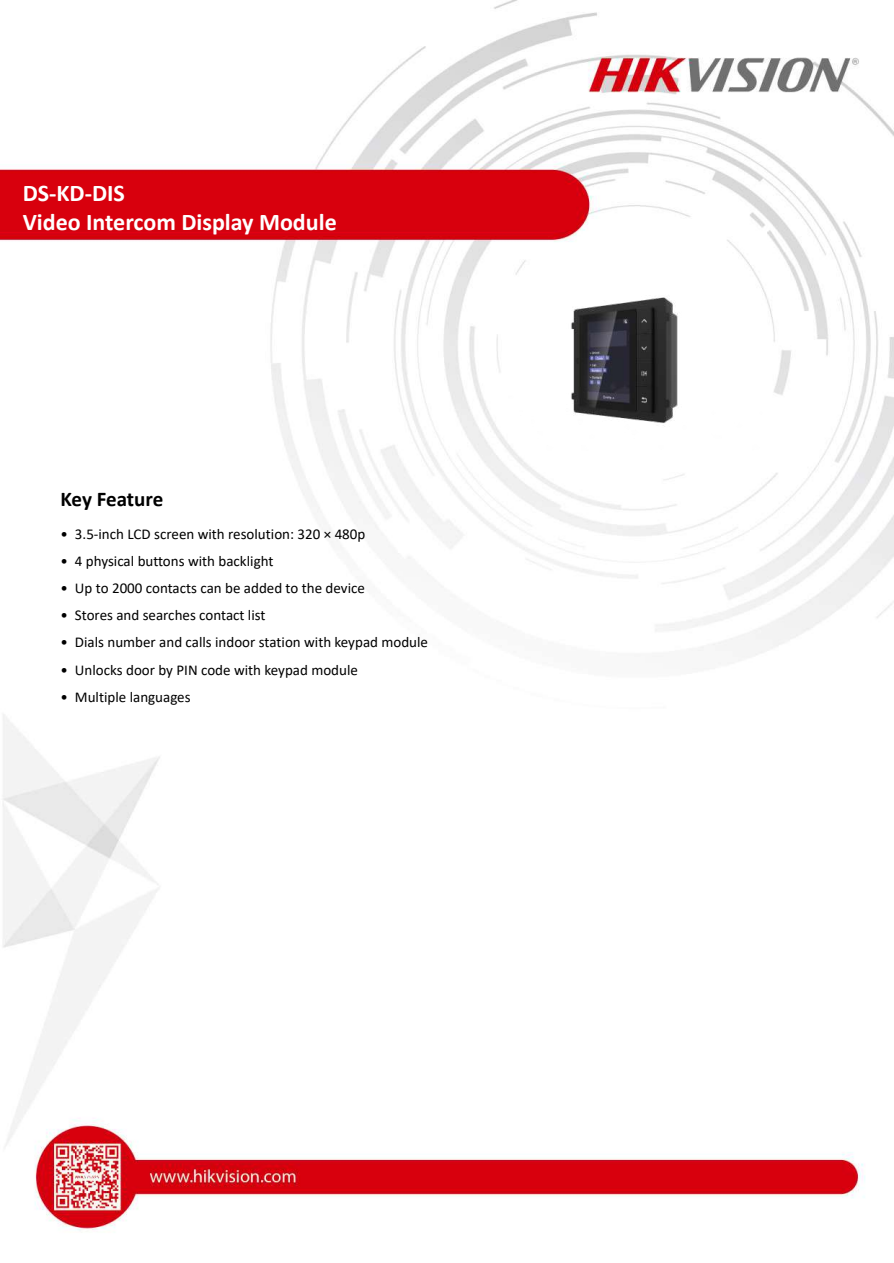
<style>
.page{position:relative;width:894px;height:1263px;background:#fff}
.page>*{position:absolute;margin:0;border:0;box-sizing:border-box;transform-origin:0 0}
.t1{font:700 24px/28.8px "Calibri";color:#fff}
.t2{font:700 21px "Calibri";letter-spacing:-.01em;color:#000}
.t3{font:15px "Calibri";color:#000}
</style>
<div class="page">
<img style="left:0;top:0;width:893px;height:1231px">
<img style="left:508px;top:277px;width:255px;height:174px">
<h1 class="t1" style="left:23px;top:181px;width:315px">DS-KD-DIS<br>Video Intercom Display Module</h1>
<h2 class="t2" style="left:60px;top:490px;width:104px">Key Feature</h2>
<p class="t3" style="left:60px;top:528px;width:306px">• 3.5-inch LCD screen with resolution: 320 × 480p</p>
<p class="t3" style="left:60px;top:555px;width:214px">• 4 physical buttons with backlight</p>
<p class="t3" style="left:60px;top:582px;width:306px">• Up to 2000 contacts can be added to the device</p>
<p class="t3" style="left:60px;top:609px;width:206px">• Stores and searches contact list</p>
<p class="t3" style="left:60px;top:636px;width:369px">• Dials number and calls indoor station with keypad module</p>
<p class="t3" style="left:60px;top:663px;width:299px">• Unlocks door by PIN code with keypad module</p>
<p class="t3" style="left:60px;top:690px;width:131px">• Multiple languages</p>
</div>
